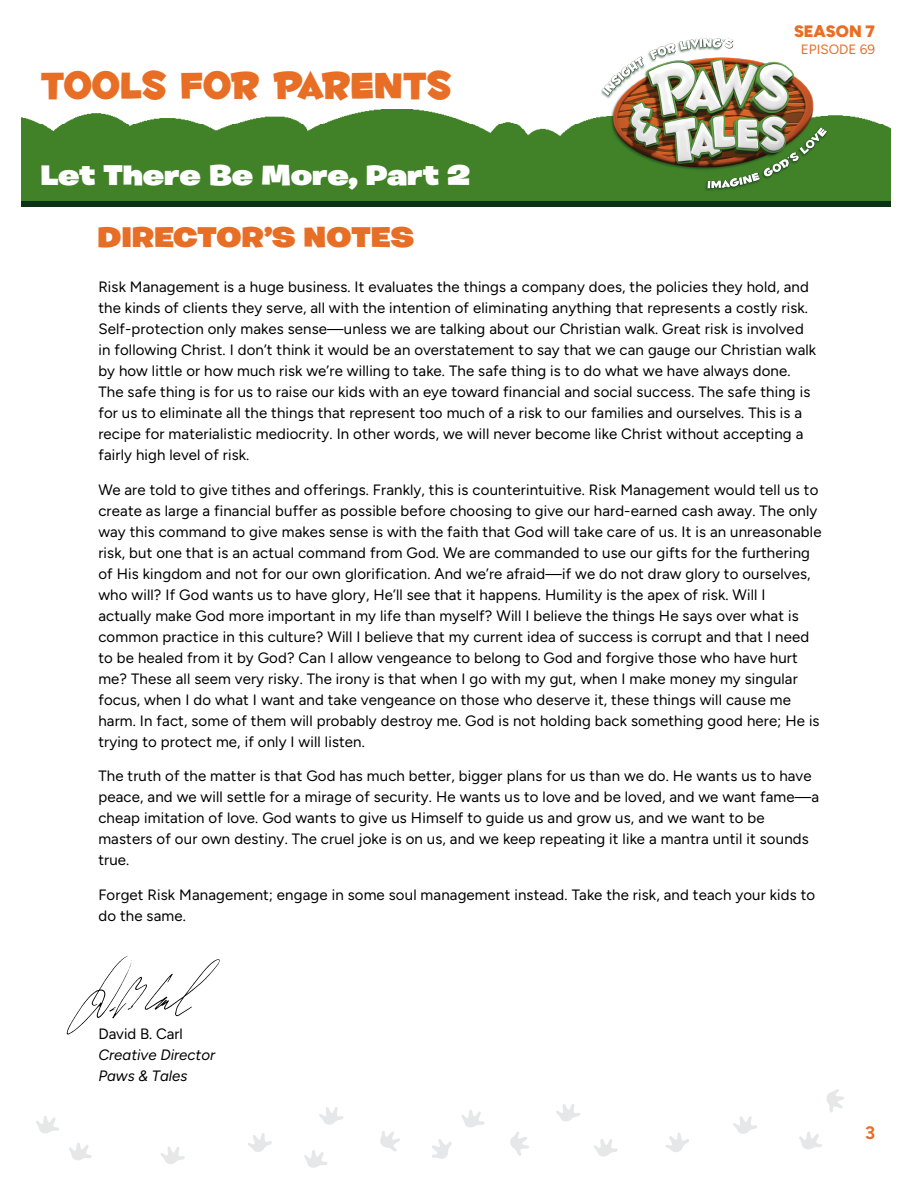
<style>
.page{position:relative;width:918px;height:1188px;background:#fff}
.page>*{position:absolute;margin:0;border:0;box-sizing:border-box;transform-origin:0 0}
.t1{font:45px "Fontdinerdotcom Huggable";color:#e86e25}
.t2{font:900 28.5px "Burbank Big Wide";color:#fff}
.t3{font:900 28.5px "Burbank Big Wide";color:#e86e25}
.t4{font:300 18px "Figtree";color:#e86e25}
.t5{font:300 16.5px "Figtree";color:#e86e25}
.t6{font:300 15px/21px "Figtree";letter-spacing:.01em;color:#000}
.t7{font:italic 300 15px/21px "Figtree";color:#000}
.t8{font:300 13.5px "Figtree";color:#e86e25}
</style>
<div class="page">
<img style="left:22px;top:110px;width:869px;height:92px">
<img style="left:598px;top:38px;width:234px;height:154px">
<div style="left:22px;top:202px;width:869px;height:5px;background:#0c3215"></div>
<svg style="left:799px;top:1132px;width:23px;height:17px"></svg>
<svg style="left:733px;top:1116px;width:24px;height:18px"></svg>
<svg style="left:826px;top:1089px;width:18px;height:24px"></svg>
<svg style="left:69px;top:1143px;width:23px;height:17px"></svg>
<svg style="left:36px;top:1116px;width:23px;height:17px"></svg>
<svg style="left:161px;top:1147px;width:24px;height:17px"></svg>
<svg style="left:380px;top:1131px;width:20px;height:21px"></svg>
<svg style="left:248px;top:1133px;width:24px;height:19px"></svg>
<svg style="left:304px;top:1150px;width:23px;height:18px"></svg>
<svg style="left:432px;top:1139px;width:20px;height:20px"></svg>
<svg style="left:319px;top:1107px;width:24px;height:18px"></svg>
<svg style="left:510px;top:1132px;width:19px;height:24px"></svg>
<svg style="left:461px;top:1110px;width:24px;height:17px"></svg>
<svg style="left:593px;top:1139px;width:25px;height:18px"></svg>
<svg style="left:556px;top:1104px;width:24px;height:17px"></svg>
<svg style="left:665px;top:1133px;width:24px;height:19px"></svg>
<svg style="left:67px;top:956px;width:153px;height:79px"></svg>
<h1 class="t1" style="left:40px;top:58px;width:412px">TOOLS FOR PARENTS</h1>
<h2 class="t2" style="left:40px;top:157px;width:431px">Let There Be More, Part 2</h2>
<p class="t5" style="left:794px;top:22px;width:82px">SEASON 7</p>
<p class="t8" style="left:801px;top:41px;width:76px">EPISODE 69</p>
<h2 class="t3" style="left:98px;top:219px;width:318px">DIRECTOR’S NOTES</h2>
<p class="t6" style="left:98px;top:276px;width:719px">Risk Management is a huge business. It evaluates the things a company does, the policies they hold, and the kinds of clients they serve, all with the intention of eliminating anything that represents a costly risk.<br>Self-protection only makes sense—unless we are talking about our Christian walk. Great risk is involved in following Christ. I don’t think it would be an overstatement to say that we can gauge our Christian walk by how little or how much risk we’re willing to take. The safe thing is to do what we have always done.<br>The safe thing is for us to raise our kids with an eye toward financial and social success. The safe thing is for us to eliminate all the things that represent too much of a risk to our families and ourselves. This is a recipe for materialistic mediocrity. In other words, we will never become like Christ without accepting a fairly high level of risk.</p>
<p class="t6" style="left:98px;top:479px;width:725px">We are told to give tithes and offerings. Frankly, this is counterintuitive. Risk Management would tell us to create as large a financial buffer as possible before choosing to give our hard-earned cash away. The only way this command to give makes sense is with the faith that God will take care of us. It is an unreasonable risk, but one that is an actual command from God. We are commanded to use our gifts for the furthering of His kingdom and not for our own glorification. And we’re afraid—if we do not draw glory to ourselves, who will? If God wants us to have glory, He’ll see that it happens. Humility is the apex of risk. Will I actually make God more important in my life than myself? Will I believe the things He says over what is common practice in this culture? Will I believe that my current idea of success is corrupt and that I need to be healed from it by God? Can I allow vengeance to belong to God and forgive those who have hurt me? These all seem very risky. The irony is that when I go with my gut, when I make money my singular focus, when I do what I want and take vengeance on those who deserve it, these things will cause me harm. In fact, some of them will probably destroy me. God is not holding back something good here; He is trying to protect me, if only I will listen.</p>
<p class="t6" style="left:98px;top:765px;width:722px">The truth of the matter is that God has much better, bigger plans for us than we do. He wants us to have peace, and we will settle for a mirage of security. He wants us to love and be loved, and we want fame—a cheap imitation of love. God wants to give us Himself to guide us and grow us, and we want to be masters of our own destiny. The cruel joke is on us, and we keep repeating it like a mantra until it sounds true.</p>
<p class="t6" style="left:98px;top:884px;width:718px">Forget Risk Management; engage in some soul management instead. Take the risk, and teach your kids to do the same.</p>
<p class="t6" style="left:98px;top:1023px;width:86px">David B. Carl</p>
<p class="t7" style="left:98px;top:1044px;width:118px">Creative Director<br>Paws &amp; Tales</p>
<p class="t4" style="left:865px;top:1123px;width:12px">3</p>
</div>
